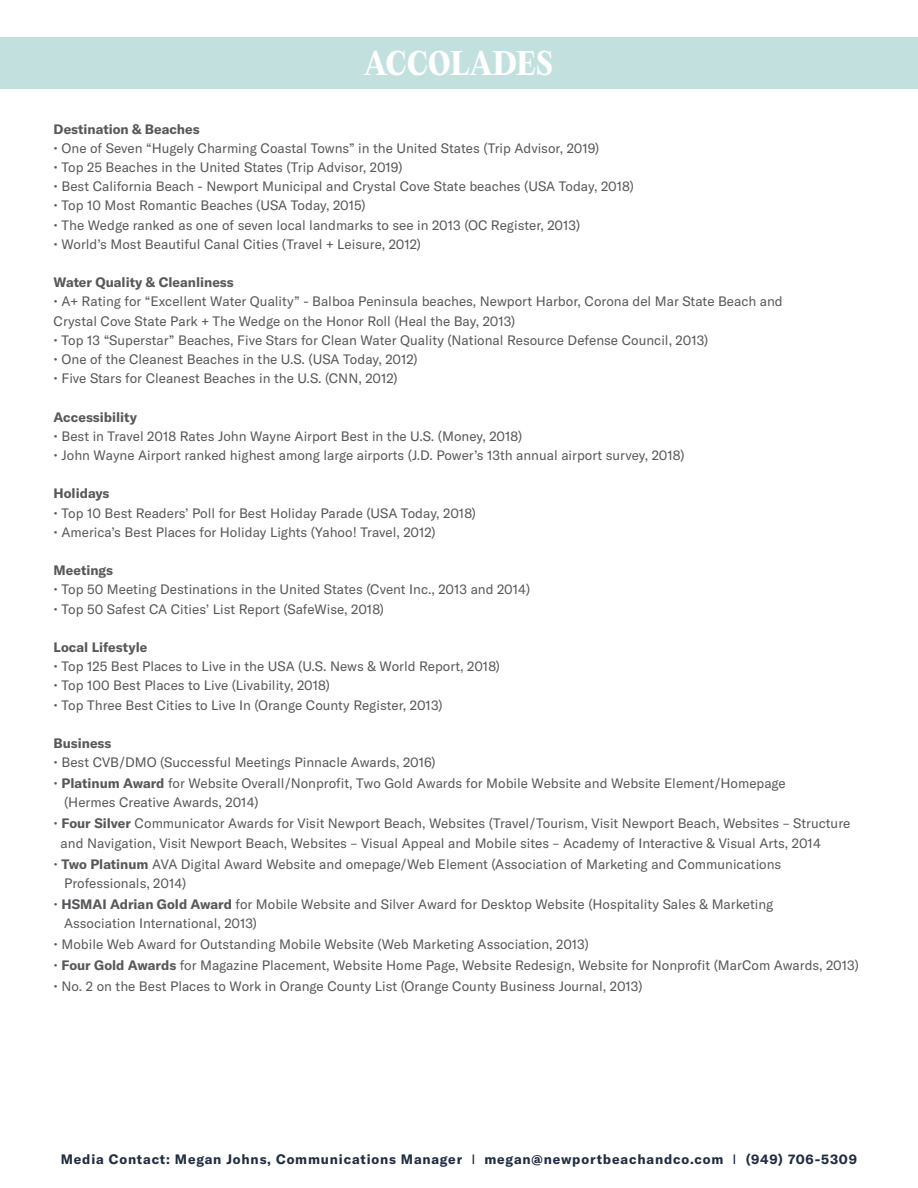
<style>
.page{position:relative;width:918px;height:1188px;background:#fff}
.page>*{position:absolute;margin:0;border:0;box-sizing:border-box;transform-origin:0 0}
.t1{font:700 30px "PP Editorial New";letter-spacing:-.01em;color:#fff}
.t2{font:13.5px/19.2px "GT America";color:#57585a}
.t3{font:700 13.5px "GT America";color:#57585a}
.t4{font:700 13.5px "GT America";letter-spacing:.06em;color:#202c42}
.s1{font-weight:700}
.s2{font-weight:400}
</style>
<div class="page">
<div style="left:0;top:37px;width:918px;height:52px;background:#c2e1de"></div>
<h1 class="t1" style="left:364px;top:43px;width:190px">ACCOLADES</h1>
<p class="t3" style="left:54px;top:120px;width:148px">Destination &amp; Beaches</p>
<p class="t2" style="left:54px;top:139px;width:547px">• One of Seven “Hugely Charming Coastal Towns” in the United States (Trip Advisor, 2019)</p>
<p class="t2" style="left:54px;top:158px;width:350px">• Top 25 Beaches in the United States (Trip Advisor, 2019)</p>
<p class="t2" style="left:54px;top:177px;width:582px">• Best California Beach - Newport Municipal and Crystal Cove State beaches (USA Today, 2018)</p>
<p class="t2" style="left:54px;top:196px;width:314px">• Top 10 Most Romantic Beaches (USA Today, 2015)</p>
<p class="t2" style="left:54px;top:215px;width:528px">• The Wedge ranked as one of seven local landmarks to see in 2013 (OC Register, 2013)</p>
<p class="t2" style="left:54px;top:235px;width:369px">• World’s Most Beautiful Canal Cities (Travel + Leisure, 2012)</p>
<p class="t3" style="left:54px;top:274px;width:182px">Water Quality &amp; Cleanliness</p>
<p class="t2" style="left:54px;top:292px;width:731px">• A+ Rating for “Excellent Water Quality” - Balboa Peninsula beaches, Newport Harbor, Corona del Mar State Beach and<br>Crystal Cove State Park + The Wedge on the Honor Roll (Heal the Bay, 2013)</p>
<p class="t2" style="left:54px;top:331px;width:656px">• Top 13 “Superstar” Beaches, Five Stars for Clean Water Quality (National Resource Defense Council, 2013)</p>
<p class="t2" style="left:54px;top:350px;width:366px">• One of the Cleanest Beaches in the U.S. (USA Today, 2012)</p>
<p class="t2" style="left:54px;top:369px;width:346px">• Five Stars for Cleanest Beaches in the U.S. (CNN, 2012)</p>
<p class="t3" style="left:54px;top:408px;width:85px">Accessibility</p>
<p class="t2" style="left:54px;top:426px;width:470px">• Best in Travel 2018 Rates John Wayne Airport Best in the U.S. (Money, 2018)</p>
<p class="t2" style="left:54px;top:446px;width:632px">• John Wayne Airport ranked highest among large airports (J.D. Power’s 13th annual airport survey, 2018)</p>
<p class="t3" style="left:54px;top:485px;width:57px">Holidays</p>
<p class="t2" style="left:54px;top:503px;width:424px">• Top 10 Best Readers’ Poll for Best Holiday Parade (USA Today, 2018)</p>
<p class="t2" style="left:54px;top:522px;width:384px">• America’s Best Places for Holiday Lights (Yahoo! Travel, 2012)</p>
<p class="t3" style="left:54px;top:562px;width:61px">Meetings</p>
<p class="t2" style="left:54px;top:580px;width:478px">• Top 50 Meeting Destinations in the United States (Cvent Inc., 2013 and 2014)</p>
<p class="t2" style="left:54px;top:599px;width:332px">• Top 50 Safest CA Cities’ List Report (SafeWise, 2018)</p>
<p class="t3" style="left:54px;top:639px;width:95px">Local Lifestyle</p>
<p class="t2" style="left:54px;top:657px;width:448px">• Top 125 Best Places to Live in the USA (U.S. News &amp; World Report, 2018)</p>
<p class="t2" style="left:54px;top:676px;width:278px">• Top 100 Best Places to Live (Livability, 2018)</p>
<p class="t2" style="left:54px;top:695px;width:390px">• Top Three Best Cities to Live In (Orange County Register, 2013)</p>
<p class="t3" style="left:54px;top:735px;width:59px">Business</p>
<p class="t2" style="left:54px;top:753px;width:384px">• Best CVB/DMO (Successful Meetings Pinnacle Awards, 2016)</p>
<p class="t2" style="left:64px;top:774px;width:723px;text-indent:-11px">• <span class="s1">Platinum Award</span> for Website Overall/Nonprofit, Two Gold Awards for Mobile Website and Website Element/Homepage (Hermes Creative Awards, 2014)</p>
<p class="t2" style="left:61px;top:814px;width:791px;text-indent:-7px">• <span class="s1">Four Silver</span> Communicator Awards for Visit Newport Beach, Websites (Travel/Tourism, Visit Newport Beach, Websites – Structure and Navigation, Visit Newport Beach, Websites – Visual Appeal and Mobile sites – Academy of Interactive &amp; Visual Arts, 2014</p>
<p class="t2" style="left:64px;top:854px;width:719px;text-indent:-11px">• <span class="s1">Two Platinum</span> AVA Digital Award Website and omepage/Web Element (Association of Marketing and Communications<br>Professionals, 2014)</p>
<p class="t2" style="left:64px;top:894px;width:711px;text-indent:-11px">• <span class="s1">HSMAI Adrian Gold Award</span> for Mobile Website and Silver Award for Desktop Website (Hospitality Sales &amp; Marketing<br>Association International, 2013)</p>
<p class="t2" style="left:54px;top:935px;width:537px">• Mobile Web Award for Outstanding Mobile Website (Web Marketing Association, 2013)</p>
<p class="t2" style="left:54px;top:956px;width:807px">• <span class="s1">Four Gold Awards</span> for Magazine Placement, Website Home Page, Website Redesign, Website for Nonprofit (MarCom Awards, 2013)</p>
<p class="t2" style="left:54px;top:977px;width:590px">• No. 2 on the Best Places to Work in Orange County List (Orange County Business Journal, 2013)</p>
<p class="t4" style="left:61px;top:1150px;width:798px">Media Contact: Megan Johns, Communications Manager <span class="s2">I</span> megan@newportbeachandco.com <span class="s2">I</span> (949) 706-5309</p>
</div>
